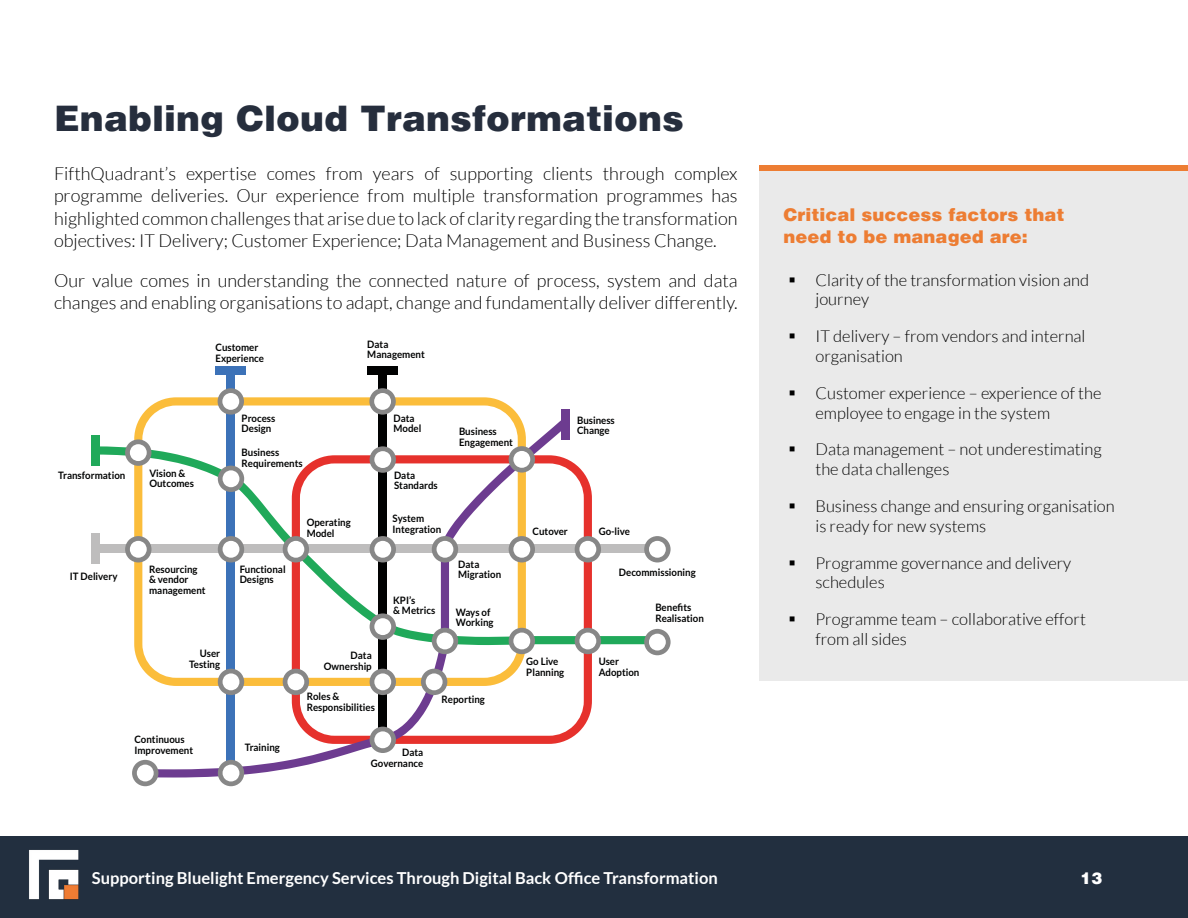
<style>
.page{position:relative;width:1188px;height:918px;background:#fff}
.page>*{position:absolute;margin:0;border:0;box-sizing:border-box;transform-origin:0 0}
.t1{font:900 36px "Helvetica";color:#262e3d}
.t2{font:300 18px/22.5px "Lato";color:#000;text-align:justify}
.t3{font:900 18px/21.6px "Helvetica";color:#ed7d33}
.t4{font:300 16.5px/19.8px "Lato";color:#000}
.t5{font:700 16.5px "Lato";color:#fff}
.t6{font:900 16.5px "Helvetica";color:#fff}
.t7{font:700 10.2px/10.5px "Lato";color:#010202;scale:.95 1}
</style>
<div class="page">
<div style="left:759px;top:171px;width:429px;height:510px;background:#eaeaea"></div>
<svg style="left:569px;top:654px;width:23px;height:85px"></svg>
<svg style="left:134px;top:397px;width:386px;height:275px"></svg>
<div style="left:379px;top:371px;width:8px;height:369px;background:#010202"></div>
<div style="left:367px;top:366px;width:31px;height:9px;background:#010202"></div>
<div style="left:227px;top:371px;width:8px;height:402px;background:#3c72b8"></div>
<div style="left:216px;top:366px;width:30px;height:9px;background:#3c72b8"></div>
<div style="left:92px;top:435px;width:8px;height:31px;background:#20a95a"></div>
<div style="left:92px;top:533px;width:8px;height:31px;background:#bebdbd"></div>
<div style="left:562px;top:410px;width:8px;height:30px;background:#6d3c90"></div>
<svg style="left:100px;top:446px;width:557px;height:199px"></svg>
<svg style="left:145px;top:418px;width:424px;height:360px"></svg>
<svg style="left:125px;top:439px;width:26px;height:27px"></svg>
<svg style="left:125px;top:536px;width:26px;height:26px"></svg>
<svg style="left:283px;top:536px;width:26px;height:26px"></svg>
<svg style="left:218px;top:536px;width:26px;height:26px"></svg>
<svg style="left:370px;top:536px;width:26px;height:26px"></svg>
<svg style="left:432px;top:536px;width:26px;height:26px"></svg>
<svg style="left:509px;top:536px;width:26px;height:26px"></svg>
<svg style="left:575px;top:536px;width:26px;height:26px"></svg>
<svg style="left:644px;top:536px;width:27px;height:26px"></svg>
<svg style="left:644px;top:629px;width:27px;height:26px"></svg>
<svg style="left:283px;top:669px;width:26px;height:26px"></svg>
<svg style="left:218px;top:669px;width:26px;height:26px"></svg>
<svg style="left:370px;top:669px;width:26px;height:26px"></svg>
<svg style="left:432px;top:628px;width:26px;height:26px"></svg>
<svg style="left:509px;top:628px;width:26px;height:26px"></svg>
<svg style="left:575px;top:628px;width:26px;height:26px"></svg>
<svg style="left:370px;top:613px;width:26px;height:27px"></svg>
<svg style="left:218px;top:466px;width:26px;height:26px"></svg>
<svg style="left:218px;top:388px;width:26px;height:27px"></svg>
<svg style="left:369px;top:388px;width:27px;height:27px"></svg>
<svg style="left:421px;top:669px;width:26px;height:26px"></svg>
<svg style="left:370px;top:727px;width:26px;height:26px"></svg>
<svg style="left:218px;top:760px;width:26px;height:26px"></svg>
<svg style="left:132px;top:760px;width:26px;height:26px"></svg>
<svg style="left:509px;top:446px;width:26px;height:27px"></svg>
<svg style="left:370px;top:446px;width:26px;height:27px"></svg>
<div style="left:0;top:836px;width:1188px;height:82px;background:#222f3f"></div>
<img style="left:29px;top:850px;width:50px;height:50px">
<h1 class="t1" style="left:54px;top:96px;width:632px">Enabling Cloud Transformations</h1>
<p class="t2" style="left:54px;top:162px;width:685px">FifthQuadrant’s expertise comes from years of supporting clients through complex programme deliveries. Our experience from multiple transformation programmes has highlighted common challenges that arise due to lack of clarity regarding the transformation objectives: IT Delivery; Customer Experience; Data Management and Business Change.</p>
<p class="t2" style="left:54px;top:269px;width:685px">Our value comes in understanding the connected nature of process, system and data changes and enabling organisations to adapt, change and fundamentally deliver differently.</p>
<p class="t4" style="left:816px;top:270px;width:275px">Clarity of the transformation vision and journey</p>
<p class="t4" style="left:815px;top:326px;width:272px">IT delivery – from vendors and internal organisation</p>
<p class="t4" style="left:815px;top:383px;width:287px">Customer experience – experience of the employee to engage in the system</p>
<p class="t4" style="left:815px;top:440px;width:288px">Data management – not underestimating the data challenges</p>
<p class="t4" style="left:815px;top:496px;width:301px">Business change and ensuring organisation is ready for new systems</p>
<p class="t4" style="left:815px;top:553px;width:257px">Programme governance and delivery schedules</p>
<p class="t4" style="left:815px;top:609px;width:272px">Programme team – collaborative effort from all sides</p>
<p class="t3" style="left:784px;top:204px;width:282px">Critical success factors that need to be managed are:</p>
<p class="t7" style="left:367px;top:339px;width:62px">Data<br>Management</p>
<p class="t7" style="left:216px;top:342px;width:53px">Customer<br>Experience</p>
<p class="t7" style="left:394px;top:412px;width:31px">Data<br>Model</p>
<p class="t7" style="left:242px;top:412px;width:37px">Process<br>Design</p>
<p class="t7" style="left:577px;top:415px;width:41px">Business<br>Change</p>
<p class="t7" style="left:459px;top:426px;width:58px">Business<br>Engagement</p>
<p class="t7" style="left:242px;top:447px;width:66px">Business<br>Requirements</p>
<p class="t7" style="left:58px;top:470px;width:72px">Transformation</p>
<p class="t7" style="left:149px;top:468px;width:49px">Vision &amp;<br>Outcomes</p>
<p class="t7" style="left:394px;top:470px;width:48px">Data<br>Standards</p>
<p class="t7" style="left:307px;top:517px;width:48px">Operating<br>Model</p>
<p class="t7" style="left:393px;top:513px;width:53px">System<br>Integration</p>
<p class="t7" style="left:533px;top:526px;width:39px">Cutover</p>
<p class="t7" style="left:599px;top:526px;width:35px">Go-live</p>
<p class="t7" style="left:458px;top:559px;width:24px">Data</p>
<p class="t7" style="left:149px;top:563px;width:61px">Resourcing &amp; vendor management</p>
<p class="t7" style="left:240px;top:563px;width:50px">Functional<br>Designs</p>
<p class="t7" style="left:619px;top:566px;width:82px">Decommissioning</p>
<p class="t7" style="left:70px;top:571px;width:52px">IT Delivery</p>
<p class="t7" style="left:458px;top:569px;width:47px">Migration</p>
<p class="t7" style="left:393px;top:595px;width:46px">KPI’s<br>&amp; Metrics</p>
<p class="t7" style="left:655px;top:602px;width:53px">Benefits<br>Realisation</p>
<p class="t7" style="left:456px;top:607px;width:41px">Ways of<br>Working</p>
<p class="t7" style="left:189px;top:648px;width:34px;text-align:right">User<br>Testing</p>
<p class="t7" style="left:526px;top:656px;width:41px">Go Live<br>Planning</p>
<p class="t7" style="left:599px;top:656px;width:44px">User<br>Adoption</p>
<p class="t7" style="left:324px;top:650px;width:52px;text-align:right">Data<br>Ownership</p>
<p class="t7" style="left:134px;top:734px;width:63px">Continuous<br>Improvement</p>
<p class="t7" style="left:245px;top:742px;width:39px">Training</p>
<p class="t7" style="left:307px;top:691px;width:73px">Roles &amp;<br>Responsibilities</p>
<p class="t7" style="left:371px;top:747px;width:57px;text-align:right">Data<br>Governance</p>
<p class="t7" style="left:442px;top:694px;width:47px">Reporting</p>
<p class="t5" style="left:92px;top:869px;width:627px">Supporting Bluelight Emergency Services Through Digital Back Office Transformation</p>
<p class="t6" style="left:1081px;top:869px;width:24px">13</p>
</div>
